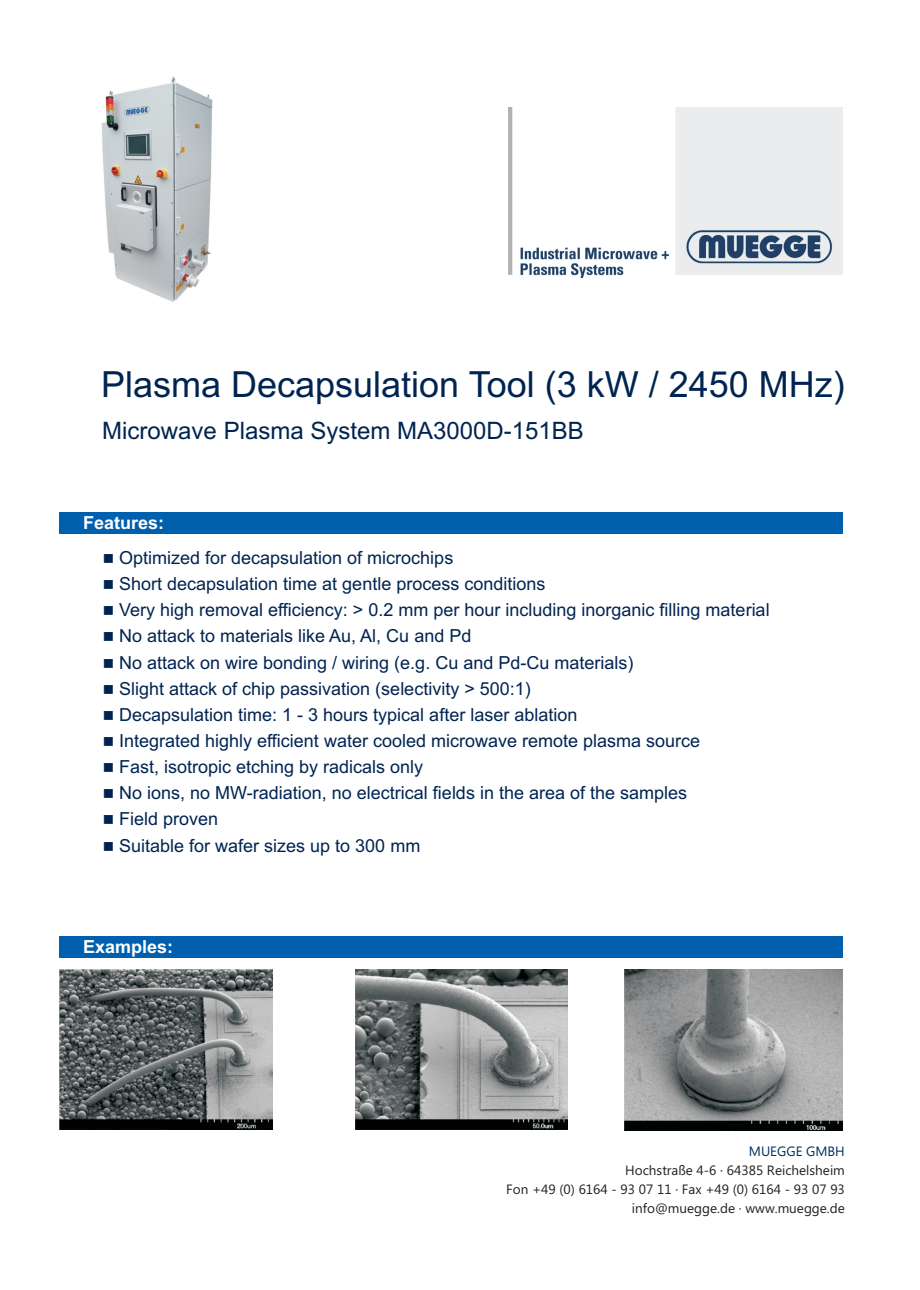
<style>
.page{position:relative;width:920px;height:1290px;background:#fff}
.page>*{position:absolute;margin:0;border:0;box-sizing:border-box;transform-origin:0 0}
.t1{font:36px "Arial";color:#002451}
.t2{font:24px "Arial";color:#002451}
.t3{font:18px/26.1px "Arial";color:#002451}
.t4{font:700 18px "Arial";color:#fff}
.t5{font:15.3px "Wingdings";color:#002451}
.t6{font:13.5px/18.9px "Ebrima";color:#231f20;text-align:right}
.t7{font:13.5px "Ebrima";color:#002e5e}
</style>
<div class="page">
<div style="left:59px;top:512px;width:784px;height:22px;background:#0160ae"></div>
<img style="left:508px;top:107px;width:335px;height:171px">
<div style="left:59px;top:936px;width:784px;height:22px;background:#0160ae"></div>
<img style="left:101px;top:77px;width:112px;height:225px">
<img style="left:59px;top:969px;width:214px;height:161px">
<img style="left:356px;top:970px;width:212px;height:159px">
<img style="left:625px;top:970px;width:218px;height:160px">
<h1 class="t1" style="left:101px;top:371px;width:745px">Plasma Decapsulation Tool (3 kW / 2450 MHz)</h1>
<h2 class="t2" style="left:102px;top:422px;width:483px">Microwave Plasma System MA3000D-151BB</h2>
<p class="t4" style="left:83px;top:516px;width:83px">Features:</p>
<p class="t3" style="left:103px;top:546px;width:352px">■Optimized for decapsulation of microchips</p>
<p class="t5" style="left:103px;top:604px;width:70px">■</p>
<p class="t3" style="left:119px;top:572px;width:428px">Short decapsulation time at gentle process conditions</p>
<p class="t5" style="left:103px;top:578px;width:70px">■</p>
<p class="t3" style="left:119px;top:598px;width:652px">Very high removal efficiency: &gt; 0.2 mm per hour including inorganic filling material</p>
<p class="t3" style="left:119px;top:625px;width:354px">No attack to materials like Au, Al, Cu and Pd</p>
<p class="t5" style="left:103px;top:631px;width:70px">■</p>
<p class="t3" style="left:119px;top:651px;width:516px">No attack on wire bonding / wiring (e.g. Cu and Pd-Cu materials)</p>
<p class="t5" style="left:103px;top:657px;width:70px">■</p>
<p class="t3" style="left:119px;top:677px;width:413px">Slight attack of chip passivation (selectivity &gt; 500:1)</p>
<p class="t5" style="left:103px;top:683px;width:70px">■</p>
<p class="t3" style="left:119px;top:703px;width:460px">Decapsulation time: 1 - 3 hours typical after laser ablation</p>
<p class="t5" style="left:103px;top:709px;width:70px">■</p>
<p class="t3" style="left:119px;top:729px;width:582px">Integrated highly efficient water cooled microwave remote plasma source</p>
<p class="t5" style="left:103px;top:735px;width:70px">■</p>
<p class="t3" style="left:119px;top:755px;width:306px">Fast, isotropic etching by radicals only</p>
<p class="t5" style="left:103px;top:761px;width:70px">■</p>
<p class="t3" style="left:119px;top:781px;width:569px">No ions, no MW-radiation, no electrical fields in the area of the samples</p>
<p class="t5" style="left:103px;top:787px;width:70px">■</p>
<p class="t3" style="left:119px;top:808px;width:303px">Field proven<br>Suitable for wafer sizes up to 300 mm</p>
<p class="t5" style="left:103px;top:814px;width:70px">■</p>
<p class="t5" style="left:103px;top:840px;width:70px">■</p>
<p class="t4" style="left:83px;top:940px;width:92px">Examples:</p>
<p class="t7" style="left:749px;top:1146px;width:97px">MUEGGE GMBH</p>
<p class="t6" style="left:506px;top:1162px;width:340px">Hochstraße 4-6 · 64385 Reichelsheim<br>Fon +49 (0) 6164 - 93 07 11 · Fax +49 (0) 6164 - 93 07 93 info@muegge.de · www.muegge.de</p>
</div>
